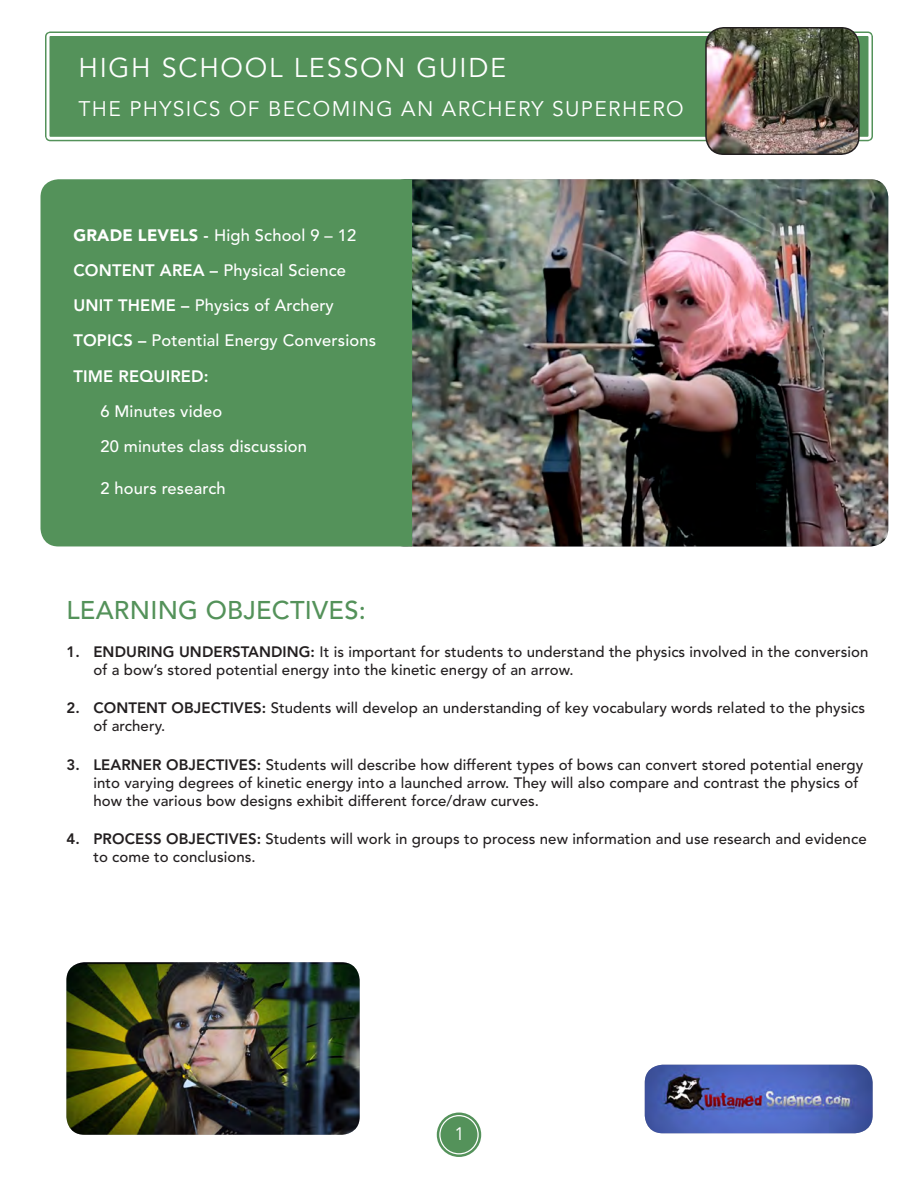
<style>
.page{position:relative;width:918px;height:1188px;background:#fff}
.page>*{position:absolute;margin:0;border:0;box-sizing:border-box;transform-origin:0 0}
.t1{font:27px "Avenir";letter-spacing:.065em;color:#fff}
.H1-_Headline{font:500 25.5px "Avenir";letter-spacing:.01em;color:#54925a}
.t2{font:21px "Avenir";letter-spacing:.065em;color:#fff}
.t3{font:18px "Avenir";color:#fff}
.t4{font:500 16.5px "Avenir";letter-spacing:.01em;color:#fff}
.t5{font:800 16.5px "Avenir";letter-spacing:.01em;color:#fff}
.H1-_Headline-2{font:500 15px/18px "Avenir";letter-spacing:.005em;color:#231f20}
.s1{font-weight:900}
.s2{font-weight:800}
</style>
<div class="page">
<img style="left:412px;top:179px;width:476px;height:367px">
<div style="left:40px;top:179px;width:372px;height:367px;background:#54925a"></div>
<div style="left:45px;top:32px;width:828px;height:109px;background:#54925a;border-radius:5px"></div>
<div style="left:41px;top:27px;width:837px;height:119px;border:3px solid #fff;border-radius:8px"></div>
<div style="left:47px;top:33px;width:824px;height:107px;border:3px solid #fff;border-radius:2px"></div>
<div style="left:441px;top:1116px;width:36px;height:37px;background:#54925a;border-radius:50%"></div>
<div style="left:437px;top:1113px;width:44px;height:44px;border:2px solid #54925a;border-radius:50%"></div>
<div style="left:442px;top:1118px;width:34px;height:34px;border:2px solid #54925a;border-radius:50%"></div>
<img style="left:645px;top:1065px;width:228px;height:68px">
<img style="left:706px;top:28px;width:153px;height:126px">
<div style="left:705px;top:27px;width:155px;height:128px;border:2px solid #231f20;border-radius:18px"></div>
<img style="left:66px;top:962px;width:294px;height:173px">
<p class="t1" style="left:78px;top:52px;width:429px">HIGH SCHOOL LESSON GUIDE</p>
<p class="t2" style="left:78px;top:97px;width:607px">THE PHYSICS OF BECOMING AN ARCHERY SUPERHERO</p>
<h2 class="t4" style="left:73px;top:225px;width:284px"><span class="s1">GRADE LEVELS</span> <span class="s2">-</span> High School 9 – 12</h2>
<h2 class="t4" style="left:73px;top:261px;width:274px"><span class="s2">CONTENT AREA –</span> Physical Science</h2>
<h2 class="t4" style="left:73px;top:296px;width:262px"><span class="s2">UNIT THEME –</span> Physics of Archery</h2>
<h2 class="t4" style="left:73px;top:331px;width:304px"><span class="s2">TOPICS –</span> Potential Energy Conversions</h2>
<h2 class="t5" style="left:73px;top:366px;width:137px">TIME REQUIRED:</h2>
<h2 class="t4" style="left:100px;top:402px;width:123px">6 Minutes video</h2>
<h2 class="t4" style="left:100px;top:437px;width:208px">20 minutes class discussion</h2>
<h2 class="t4" style="left:100px;top:479px;width:127px">2 hours research</h2>
<p class="H1-_Headline" style="left:66px;top:595px;width:301px">LEARNING OBJECTIVES:</p>
<p class="H1-_Headline-2" style="left:93px;top:643px;width:777px;text-indent:-27px"><span class="s2">1. ENDURING UNDERSTANDING:</span> It is important for students to understand the physics involved in the conversion of a bow’s stored potential energy into the kinetic energy of an arrow.</p>
<p class="H1-_Headline-2" style="left:93px;top:700px;width:773px;text-indent:-27px"><span class="s2">2. CONTENT OBJECTIVES:</span> Students will develop an understanding of key vocabulary words related to the physics of archery.</p>
<p class="H1-_Headline-2" style="left:93px;top:756px;width:771px;text-indent:-27px"><span class="s2">3. LEARNER OBJECTIVES:</span> Students will describe how different types of bows can convert stored potential energy into varying degrees of kinetic energy into a launched arrow. They will also compare and contrast the physics of how the various bow designs exhibit different force/draw curves.</p>
<p class="H1-_Headline-2" style="left:93px;top:830px;width:775px;text-indent:-27px"><span class="s2">4. PROCESS OBJECTIVES:</span> Students will work in groups to process new information and use research and evidence to come to conclusions.</p>
<p class="t3" style="left:454px;top:1124px;width:11px">1</p>
</div>
